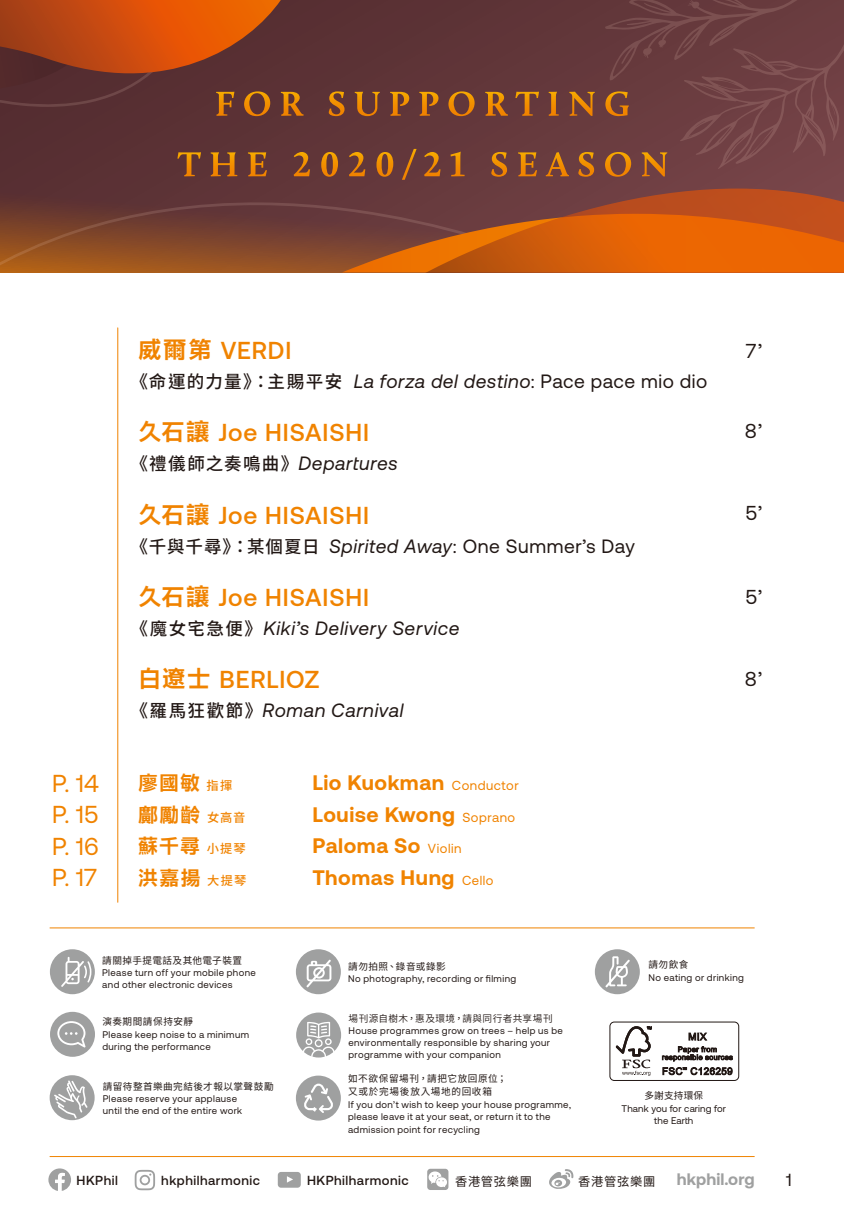
<style>
.page{position:relative;width:844px;height:1226px;background:#fff}
.page>*{position:absolute;margin:0;border:0;box-sizing:border-box;transform-origin:0 0}
.t1{font:500 24.5px "Aeonik";letter-spacing:.035em;color:#f08300}
.t2{font:24.5px/31.5px "Aeonik";color:#f08300;text-align:justify}
.t3{font:700 21px "Aeonik";letter-spacing:.025em;color:#f08300}
.t4{font:20.12px "Aeonik";color:#221815}
.t5{font:italic 19.25px "Aeonik";letter-spacing:.03em;color:#221815}
.t6{font:19.25px "Aeonik";letter-spacing:.03em;color:#221815}
.t7{font:700 19.25px "Aktiv Hei Hant";letter-spacing:.09em;color:#f08300}
.t8{font:17.5px "Aeonik";color:#221815}
.t9{font:700 16.62px "Aeonik";letter-spacing:.005em;color:#9fa0a0}
.t10{font:500 13.12px "Aeonik";letter-spacing:.04em;color:#221815}
.t11{font:12.25px "Noto Sans HK";letter-spacing:.055em;color:#221815}
.t12{font:9.62px/12.2px "Aeonik";letter-spacing:.04em;color:#221815}
.t13{font:9.62px "Noto Sans CJ Ktc";letter-spacing:.05em;color:#221815}
.t14{font:9.62px/13.1px "Noto Sans CJ Ktc";letter-spacing:.07em;color:#221815}
.t15{font:9.62px/12.2px "Aeonik";letter-spacing:.01em;color:#221815;text-align:center}
.t16{font:600 9.62px "Noto Sans CJ Ktc";letter-spacing:.05em;color:#221815}
.s1{font-family:"Aktiv Hei Hant";font-weight:700;font-size:22.75px}
.s2{font-family:"Noto Sans CJ Ktc";font-weight:500;font-style:normal;font-size:17.5px}
.s3{font-style:normal}
.s4{font-family:"Noto Sans CJ Ktc";font-weight:500;font-size:17.5px}
.s5{font-style:italic}
.s6{font-family:"Noto Sans CJ Ktc";font-weight:500;font-size:12.25px}
.s7{font-weight:400;font-size:13.12px}
</style>
<div class="page">
<hr style="left:50px;top:1156px;width:704px;height:1px;background:#f08300">
<hr style="left:50px;top:927px;width:704px;height:1px;background:#f08300">
<div style="left:609px;top:1021px;width:130px;height:59px;border:1px solid #221815;border-radius:4px"></div>
<svg style="left:615px;top:1026px;width:36px;height:49px"></svg>
<svg style="left:688px;top:1032px;width:18px;height:8px"></svg>
<svg style="left:662px;top:1046px;width:70px;height:29px"></svg>
<svg style="left:135px;top:1169px;width:20px;height:21px"></svg>
<svg style="left:278px;top:1172px;width:23px;height:15px"></svg>
<div style="left:427px;top:1168px;width:21px;height:21px;background:#9fa0a0;border-radius:3px"></div>
<svg style="left:428px;top:1171px;width:19px;height:16px"></svg>
<svg style="left:549px;top:1169px;width:24px;height:20px"></svg>
<div style="left:296px;top:1075px;width:45px;height:45px;background:#9fa0a0;border-radius:50%"></div>
<div style="left:594px;top:949px;width:45px;height:45px;background:#9fa0a0;border-radius:50%"></div>
<svg style="left:605px;top:956px;width:24px;height:31px"></svg>
<div style="left:50px;top:1011px;width:45px;height:45px;background:#9fa0a0;border-radius:50%"></div>
<svg style="left:57px;top:1021px;width:28px;height:26px"></svg>
<div style="left:50px;top:949px;width:45px;height:45px;background:#9fa0a0;border-radius:50%"></div>
<svg style="left:61px;top:956px;width:30px;height:30px"></svg>
<div style="left:296px;top:949px;width:45px;height:45px;background:#9fa0a0;border-radius:50%"></div>
<svg style="left:306px;top:959px;width:25px;height:28px"></svg>
<div style="left:296px;top:1012px;width:45px;height:45px;background:#9fa0a0;border-radius:50%"></div>
<svg style="left:302px;top:1021px;width:32px;height:36px"></svg>
<svg style="left:304px;top:1083px;width:29px;height:29px"></svg>
<div style="left:50px;top:1075px;width:45px;height:45px;background:#9fa0a0;border-radius:50%"></div>
<svg style="left:54px;top:1080px;width:33px;height:38px"></svg>
<hr style="left:117px;top:328px;width:1px;height:574px;background:#f08300">
<svg style="left:48px;top:1168px;width:23px;height:22px"></svg>
<div style="left:0;top:0;width:843px;height:272px;background:#5f3438"></div>
<svg style="left:0;top:202px;width:302px;height:70px"></svg>
<svg style="left:302px;top:188px;width:541px;height:84px"></svg>
<svg style="left:0;top:0;width:303px;height:116px"></svg>
<svg style="left:328px;top:91px;width:16px;height:25px"></svg>
<svg style="left:354px;top:92px;width:26px;height:24px"></svg>
<svg style="left:390px;top:92px;width:19px;height:24px"></svg>
<svg style="left:419px;top:92px;width:19px;height:24px"></svg>
<svg style="left:448px;top:91px;width:26px;height:25px"></svg>
<svg style="left:485px;top:92px;width:23px;height:24px"></svg>
<svg style="left:515px;top:92px;width:24px;height:24px"></svg>
<svg style="left:548px;top:92px;width:10px;height:24px"></svg>
<svg style="left:569px;top:92px;width:25px;height:24px"></svg>
<svg style="left:177px;top:152px;width:24px;height:24px"></svg>
<svg style="left:211px;top:152px;width:26px;height:24px"></svg>
<svg style="left:248px;top:152px;width:19px;height:24px"></svg>
<svg style="left:491px;top:152px;width:16px;height:25px"></svg>
<svg style="left:518px;top:152px;width:19px;height:24px"></svg>
<svg style="left:545px;top:152px;width:24px;height:24px"></svg>
<svg style="left:578px;top:152px;width:16px;height:25px"></svg>
<svg style="left:605px;top:0;width:238px;height:177px"></svg>
<svg style="left:293px;top:152px;width:17px;height:24px"></svg>
<svg style="left:321px;top:152px;width:17px;height:25px"></svg>
<svg style="left:349px;top:152px;width:16px;height:24px"></svg>
<svg style="left:376px;top:152px;width:17px;height:25px"></svg>
<svg style="left:402px;top:149px;width:14px;height:31px"></svg>
<svg style="left:424px;top:152px;width:16px;height:24px"></svg>
<svg style="left:450px;top:152px;width:14px;height:24px"></svg>
<h1 class="t2" style="left:52px;top:767px;width:48px">P. 14<br>P. 15<br>P. 16<br>P. 17</h1>
<h1 class="t1" style="left:139px;top:337px;width:154px"><span class="s1">威爾第</span> VERDI</h1>
<h3 class="t5" style="left:130px;top:370px;width:578px"><span class="s2">《命運的力量》：主賜平安</span> La forza del destino<span class="s3">: Pace pace mio dio</span></h3>
<h1 class="t1" style="left:139px;top:419px;width:232px"><span class="s1">久石讓</span> Joe HISAISHI</h1>
<h3 class="t5" style="left:130px;top:453px;width:269px"><span class="s2">《禮儀師之奏鳴曲》</span>Departures</h3>
<h1 class="t1" style="left:139px;top:501px;width:232px"><span class="s1">久石讓</span> Joe HISAISHI</h1>
<h3 class="t6" style="left:130px;top:535px;width:505px"><span class="s4">《千與千尋》：某個夏日</span> <span class="s5">Spirited Away</span>: One Summer’s Day</h3>
<h1 class="t1" style="left:139px;top:583px;width:232px"><span class="s1">久石讓</span> Joe HISAISHI</h1>
<h3 class="t5" style="left:130px;top:617px;width:330px"><span class="s2">《魔女宅急便》</span>Kiki’s Delivery Service</h3>
<h1 class="t1" style="left:139px;top:666px;width:182px"><span class="s1">白遼士</span> BERLIOZ</h1>
<h3 class="t5" style="left:130px;top:699px;width:274px"><span class="s2">《羅馬狂歡節》</span>Roman Carnival</h3>
<h3 class="t7" style="left:139px;top:771px;width:95px">廖國敏<span class="s6">指揮</span></h3>
<h2 class="t3" style="left:312px;top:770px;width:208px">Lio Kuokman <span class="s7">Conductor</span></h2>
<h3 class="t7" style="left:139px;top:802px;width:108px">鄺勵齡<span class="s6">女高音</span></h3>
<h2 class="t3" style="left:312px;top:802px;width:204px">Louise Kwong <span class="s7">Soprano</span></h2>
<h3 class="t7" style="left:139px;top:834px;width:109px">蘇千尋<span class="s6">小提琴</span></h3>
<h2 class="t3" style="left:312px;top:833px;width:150px">Paloma So <span class="s7">Violin</span></h2>
<h3 class="t7" style="left:139px;top:865px;width:109px">洪嘉揚<span class="s6">大提琴</span></h3>
<h2 class="t3" style="left:312px;top:865px;width:183px">Thomas Hung <span class="s7">Cello</span></h2>
<h3 class="t4" style="left:745px;top:340px;width:18px">7’</h3>
<h3 class="t4" style="left:744px;top:420px;width:19px">8’</h3>
<h3 class="t4" style="left:745px;top:502px;width:18px">5’</h3>
<h3 class="t4" style="left:745px;top:586px;width:18px">5’</h3>
<h3 class="t4" style="left:744px;top:667px;width:19px">8’</h3>
<p class="t13" style="left:102px;top:954px;width:141px">請關掉手提電話及其他電子裝置</p>
<p class="t12" style="left:102px;top:966px;width:155px">Please turn off your mobile phone and other electronic devices</p>
<p class="t13" style="left:102px;top:1016px;width:92px">演奏期間請保持安靜</p>
<p class="t12" style="left:102px;top:1027px;width:148px">Please keep noise to a minimum during the performance</p>
<p class="t13" style="left:103px;top:1080px;width:172px">請留待整首樂曲完結後才報以掌聲鼓勵</p>
<p class="t12" style="left:103px;top:1092px;width:141px">Please reserve your applause until the end of the entire work</p>
<p class="t13" style="left:644px;top:1090px;width:60px">多謝支持環保</p>
<p class="t13" style="left:648px;top:959px;width:41px">請勿飲食</p>
<p class="t12" style="left:648px;top:971px;width:97px">No eating or drinking</p>
<p class="t13" style="left:348px;top:960px;width:99px">請勿拍照、錄音或錄影</p>
<p class="t12" style="left:348px;top:972px;width:169px">No photography, recording or filming</p>
<p class="t16" style="left:348px;top:1012px;width:206px">場刊源自樹木，惠及環境，請與同行者共享場刊</p>
<p class="t12" style="left:348px;top:1024px;width:216px">House programmes grow on trees – help us be environmentally responsible by sharing your programme with your companion</p>
<p class="t14" style="left:348px;top:1071px;width:160px">如不欲保留場刊，請把它放回原位；又或於完場後放入場地的回收箱</p>
<p class="t12" style="left:348px;top:1098px;width:224px">If you don’t wish to keep your house programme, please leave it at your seat, or return it to the admission point for recycling</p>
<p class="t15" style="left:621px;top:1102px;width:106px">Thank you for caring for the Earth</p>
<h3 class="t10" style="left:76px;top:1173px;width:43px">HKPhil</h3>
<h3 class="t10" style="left:161px;top:1173px;width:100px">hkphilharmonic</h3>
<h3 class="t10" style="left:307px;top:1173px;width:103px">HKPhilharmonic</h3>
<p class="t11" style="left:455px;top:1174px;width:78px">香港管弦樂團</p>
<p class="t11" style="left:578px;top:1174px;width:78px">香港管弦樂團</p>
<h3 class="t9" style="left:676px;top:1169px;width:79px">hkphil.org</h3>
<h3 class="t8" style="left:786px;top:1170px;width:7px">1</h3>
</div>
